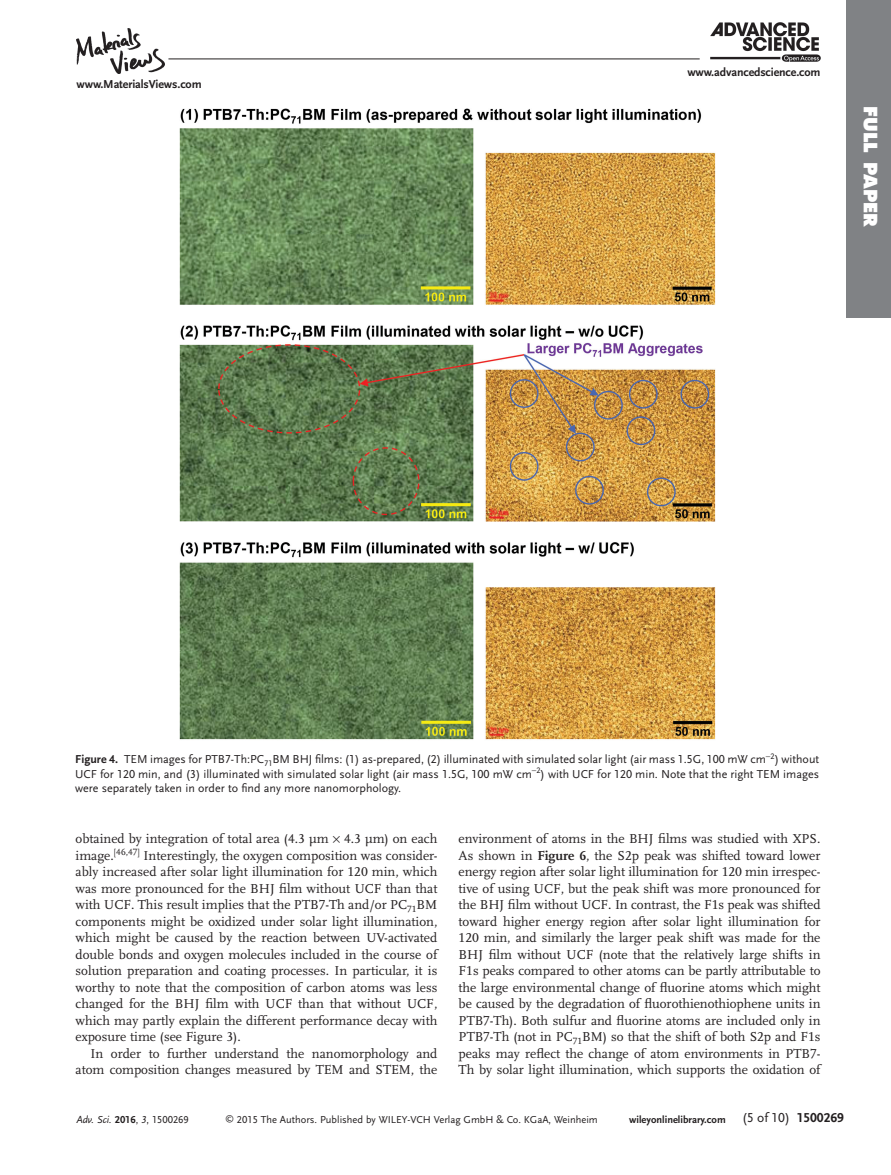
<style>
.page{position:relative;width:891px;height:1175px;background:#fff}
.page>*{position:absolute;margin:0;border:0;box-sizing:border-box;transform-origin:0 0}
.t1{font:800 18px "Futura";letter-spacing:.005em;color:#fff}
.t2{font:13.5px/16.5px "Scala LF";letter-spacing:-.005em;color:#231f20;text-align:justify}
.t3{font:12px/14.2px "Scala Sans LF";color:#231f20;text-align:justify}
.t4{font:700 12px "Scala Sans LF";letter-spacing:-.01em;color:#231f20}
.t5{font:10.5px "Scala Sans LF";color:#231f20}
.t6{font:700 10.5px "Scala Sans LF";color:#231f20}
.t7{font:italic 10.5px "Scala Sans LF";color:#231f20}
.s1{font-weight:700}
.s2{font-weight:700;font-style:normal}
.s3{font-style:normal}
.s4{font-size:9px}
.s5{font-weight:400;font-size:13.5px}
.s6{font-size:13.5px}
</style>
<div class="page">
<div style="left:846px;top:0;width:45px;height:317px;background:#808285"></div>
<img style="left:77px;top:28px;width:88px;height:45px">
<hr style="left:168px;top:59px;width:532px;height:1px;background:#231f20">
<img style="left:710px;top:22px;width:111px;height:40px">
<img style="left:179px;top:108px;width:537px;height:632px">
<p class="t4" style="left:77px;top:79px;width:127px">www.MaterialsViews.com</p>
<p class="t4" style="left:687px;top:66px;width:135px">www.advancedscience.com</p>
<h1 class="t1" style="left:878px;top:106px;width:123px;rotate:90deg">FULL PAPER</h1>
<p class="t3" style="left:75px;top:753px;width:746px"><span class="s1">Figure 4.</span> TEM images for PTB7-Th:PC <sub>71</sub> BM BHJ films: (1) as-prepared, (2) illuminated with simulated solar light (air mass 1.5G, 100 mW cm −<sup>2</sup> ) without UCF for 120 min, and (3) illuminated with simulated solar light (air mass 1.5G, 100 mW cm −<sup>2</sup> ) with UCF for 120 min. Note that the right TEM images were separately taken in order to find any more nanomorphology.</p>
<p class="t2" style="left:76px;top:831px;width:363px">obtained by integration of total area (4.3 µm 4.3 µm) on each image. <sup>[</sup> <sup>46,47</sup> <sup>]</sup> Interestingly, the oxygen composition was consider&shy;ably increased after solar light illumination for 120 min, which was more pronounced for the BHJ film without UCF than that with UCF. This result implies that the PTB7-Th and/or PC <sub>71</sub> BM components might be oxidized under solar light illumination, which might be caused by the reaction between UV-activated double bonds and oxygen molecules included in the course of solution preparation and coating processes. In particular, it is worthy to note that the composition of carbon atoms was less changed for the BHJ film with UCF than that without UCF, which may partly explain the different performance decay with exposure time (see Figure 3 ).</p>
<p class="t2" style="left:76px;top:1046px;width:363px;text-align:right">In order to further understand the nanomorphology and atom composition changes measured by TEM and STEM, the</p>
<p class="t2" style="left:459px;top:831px;width:363px">environment of atoms in the BHJ films was studied with XPS.<br>As shown in <span class="s1">Figure 6</span> , the S2p peak was shifted toward lower energy region after solar light illumination for 120 min irrespec&shy;tive of using UCF, but the peak shift was more pronounced for the BHJ film without UCF. In contrast, the F1s peak was shifted toward higher energy region after solar light illumination for 120 min, and similarly the larger peak shift was made for the BHJ film without UCF (note that the relatively large shifts in F1s peaks compared to other atoms can be partly attributable to the large environmental change of fluorine atoms which might be caused by the degradation of fluorothienothiophene units in PTB7-Th). Both sulfur and fluorine atoms are included only in PTB7-Th (not in PC <sub>71</sub> BM) so that the shift of both S2p and F1s peaks may reflect the change of atom environments in PTB7- Th by solar light illumination, which supports the oxidation of</p>
<p class="t7" style="left:77px;top:1114px;width:114px">Adv. Sci. <span class="s2">2016</span><span class="s3">,</span> 3<span class="s3">, 1500269</span></p>
<p class="t5" style="left:225px;top:1114px;width:374px"><span class="s4">©</span> 2015 The Authors. Published by WILEY-VCH Verlag GmbH &amp; Co. KGaA, Weinheim</p>
<p class="t6" style="left:629px;top:1114px;width:216px">wileyonlinelibrary.com <span class="s5">(5 of 10)</span> <span class="s6">1500269</span></p>
</div>
